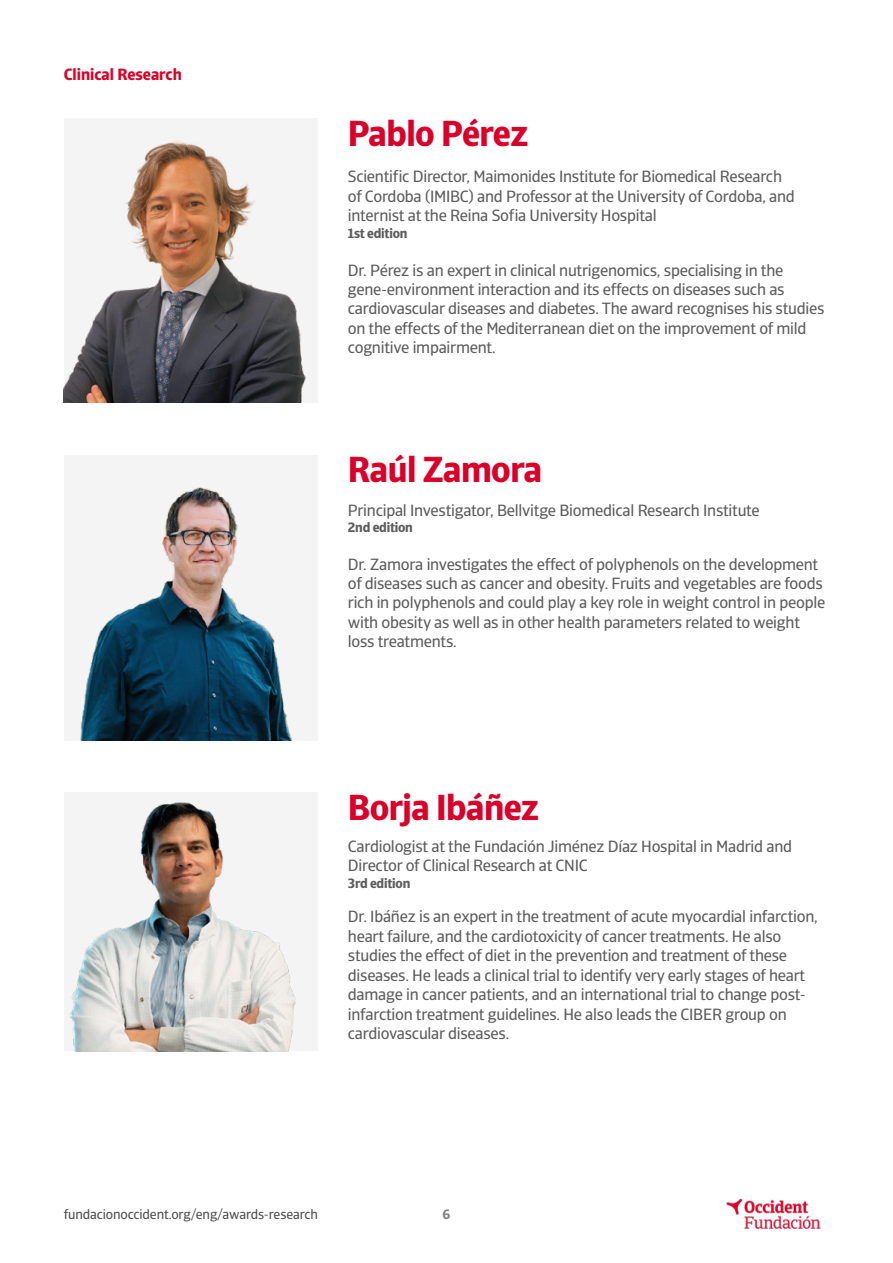
<style>
.page{position:relative;width:893px;height:1263px;background:#fff}
.page>*{position:absolute;margin:0;border:0;box-sizing:border-box;transform-origin:0 0}
.t1{font:700 36px "GCO Sans";letter-spacing:-.015em;color:#db0029}
.t2{font:16.2px/19.5px "GCO Sans";letter-spacing:-.015em;color:#5d5d5d}
.t3{font:700 16.2px "GCO Sans";color:#dc0028}
.t4{font:13.5px "GCO Sans";letter-spacing:-.01em;color:#505050}
.t5{font:700 13.5px "GCO Sans";letter-spacing:-.015em;color:#5d5d5d}
.t6{font:700 13.5px "GCO Sans";color:#828282}
</style>
<div class="page">
<img style="left:726px;top:1198px;width:95px;height:31px">
<div style="left:64px;top:455px;width:253px;height:285px;background:#f4f4f4"></div>
<img style="left:80px;top:487px;width:212px;height:253px">
<img style="left:64px;top:793px;width:253px;height:258px">
<img style="left:64px;top:119px;width:253px;height:284px">
<p class="t3" style="left:64px;top:65px;width:120px">Clinical Research</p>
<h1 class="t1" style="left:348px;top:111px;width:182px">Pablo Pérez</h1>
<p class="t2" style="left:348px;top:167px;width:449px">Scientific Director, Maimonides Institute for Biomedical Research of Cordoba (IMIBC) and Professor at the University of Cordoba, and internist at the Reina Sofia University Hospital</p>
<p class="t5" style="left:348px;top:224px;width:61px">1st edition</p>
<p class="t2" style="left:348px;top:260px;width:478px">Dr. Pérez is an expert in clinical nutrigenomics, specialising in the gene-environment interaction and its effects on diseases such as cardiovascular diseases and diabetes. The award recognises his studies on the effects of the Mediterranean diet on the improvement of mild cognitive impairment.</p>
<h1 class="t1" style="left:348px;top:447px;width:196px">Raúl Zamora</h1>
<p class="t2" style="left:348px;top:500px;width:413px">Principal Investigator, Bellvitge Biomedical Research Institute</p>
<p class="t5" style="left:348px;top:519px;width:67px">2nd edition</p>
<p class="t2" style="left:348px;top:554px;width:479px">Dr. Zamora investigates the effect of polyphenols on the development of diseases such as cancer and obesity. Fruits and vegetables are foods rich in polyphenols and could play a key role in weight control in people with obesity as well as in other health parameters related to weight loss treatments.</p>
<h1 class="t1" style="left:348px;top:785px;width:193px">Borja Ibáñez</h1>
<p class="t2" style="left:348px;top:836px;width:446px">Cardiologist at the Fundación Jiménez Díaz Hospital in Madrid and<br>Director of Clinical Research at CNIC</p>
<p class="t5" style="left:348px;top:875px;width:64px">3rd edition</p>
<p class="t2" style="left:348px;top:907px;width:471px">Dr. Ibáñez is an expert in the treatment of acute myocardial infarction, heart failure, and the cardiotoxicity of cancer treatments. He also studies the effect of diet in the prevention and treatment of these diseases. He leads a clinical trial to identify very early stages of heart damage in cancer patients, and an international trial to change post&shy;infarction treatment guidelines. He also leads the CIBER group on cardiovascular diseases.</p>
<p class="t4" style="left:64px;top:1206px;width:256px">fundacionoccident.org/eng/awards-research</p>
<p class="t6" style="left:443px;top:1206px;width:9px">6</p>
</div>
